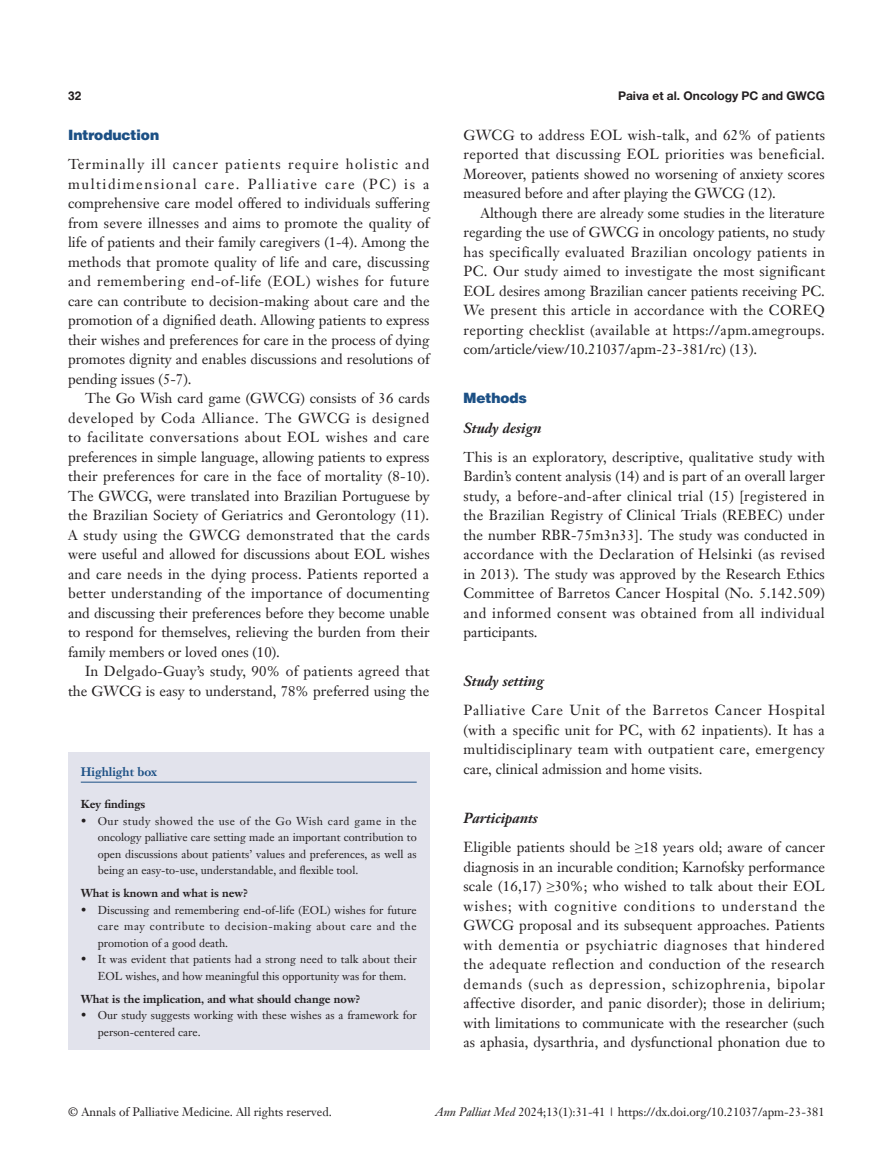
<style>
.page{position:relative;width:893px;height:1170px;background:#fff}
.page>*{position:absolute;margin:0;border:0;box-sizing:border-box;transform-origin:0 0}
.t1{font:14.25px/19.5px "Janson Text LT";color:#231f20;text-align:justify}
._2ji-6_5{font:italic 700 14.25px "Janson Text LT";color:#231f20}
._1ji-6_5{font:900 14.25px "Helvetica";color:#1c5085}
.t2{font:12px "Janson Text LT";color:#231f20}
.t3{font:700 12px "Helvetica Neue LT Pro";color:#231f20}
.Cite{font:700 12px "Janson Text LT";color:#1c5085}
.t4{font:700 12px "Helvetica";color:#231f20}
.box-zhengwen{font:11.25px/16.5px "Janson Text LT";color:#231f20;text-align:justify}
.box-biaoti-1_5mm{font:700 11.25px "Janson Text LT";color:#231f20}
.box-biaoti{font:700 11.25px "Janson Text LT";color:#231f20}
.s1{font-family:"Times New Roman"}
.s2{font-style:italic}
</style>
<div class="page">
<div style="left:68px;top:752px;width:361px;height:297px;background:#e2e3ec"></div>
<hr style="left:81px;top:781px;width:336px;height:1px;background:#1c5085">
<p class="t4" style="left:68px;top:88px;width:15px">32</p>
<p class="t3" style="left:618px;top:88px;width:208px">Paiva et al. Oncology PC and GWCG</p>
<p class="_1ji-6_5" style="left:68px;top:126px;width:93px">Introduction</p>
<p class="t1" style="left:68px;top:154px;width:363px">Terminally ill cancer patients require holistic and multidimensional care. Palliative care (PC) is a comprehensive care model offered to individuals suffering from severe illnesses and aims to promote the quality of life of patients and their family caregivers (1-4). Among the methods that promote quality of life and care, discussing and remembering end-of-life (EOL) wishes for future care can contribute to decision-making about care and the promotion of a dignified death. Allowing patients to express their wishes and preferences for care in the process of dying promotes dignity and enables discussions and resolutions of pending issues (5-7).</p>
<p class="t1" style="left:68px;top:388px;width:363px;text-indent:17px">The Go Wish card game (GWCG) consists of 36 cards developed by Coda Alliance. The GWCG is designed to facilitate conversations about EOL wishes and care preferences in simple language, allowing patients to express their preferences for care in the face of mortality (8-10).<br>The GWCG, were translated into Brazilian Portuguese by the Brazilian Society of Geriatrics and Gerontology (11).<br>A study using the GWCG demonstrated that the cards were useful and allowed for discussions about EOL wishes and care needs in the dying process. Patients reported a better understanding of the importance of documenting and discussing their preferences before they become unable to respond for themselves, relieving the burden from their family members or loved ones (10).</p>
<p class="t1" style="left:68px;top:661px;width:363px;text-align:right">In Delgado-Guay’s study, 90% of patients agreed that the GWCG is easy to understand, 78% preferred using the</p>
<p class="Cite" style="left:81px;top:763px;width:78px">Highlight box</p>
<p class="box-biaoti" style="left:81px;top:797px;width:66px">Key findings</p>
<p class="box-zhengwen" style="left:98px;top:812px;width:320px;text-indent:-17px">• Our study showed the use of the Go Wish card game in the oncology palliative care setting made an important contribution to open discussions about patients’ values and preferences, as well as being an easy-to-use, understandable, and flexible tool.</p>
<p class="box-biaoti-1_5mm" style="left:81px;top:885px;width:169px">What is known and what is new?</p>
<p class="box-zhengwen" style="left:98px;top:901px;width:320px;text-indent:-17px">• Discussing and remembering end-of-life (EOL) wishes for future care may contribute to decision-making about care and the promotion of a good death.</p>
<p class="box-zhengwen" style="left:98px;top:950px;width:320px;text-indent:-17px">• It was evident that patients had a strong need to talk about their<br>EOL wishes, and how meaningful this opportunity was for them.</p>
<p class="box-biaoti-1_5mm" style="left:81px;top:991px;width:281px">What is the implication, and what should change now?</p>
<p class="box-zhengwen" style="left:98px;top:1006px;width:320px;text-indent:-17px">• Our study suggests working with these wishes as a framework for person-centered care.</p>
<p class="t1" style="left:463px;top:125px;width:363px">GWCG to address EOL wish-talk, and 62% of patients reported that discussing EOL priorities was beneficial.<br>Moreover, patients showed no worsening of anxiety scores measured before and after playing the GWCG (12).</p>
<p class="t1" style="left:463px;top:203px;width:363px;text-indent:17px">Although there are already some studies in the literature regarding the use of GWCG in oncology patients, no study has specifically evaluated Brazilian oncology patients in PC. Our study aimed to investigate the most significant EOL desires among Brazilian cancer patients receiving PC.<br>We present this article in accordance with the COREQ reporting checklist (available at https://apm.amegroups. com/article/view/10.21037/apm-23-381/rc) (13).</p>
<p class="_1ji-6_5" style="left:463px;top:389px;width:65px">Methods</p>
<p class="_2ji-6_5" style="left:463px;top:418px;width:80px">Study design</p>
<p class="t1" style="left:463px;top:447px;width:363px">This is an exploratory, descriptive, qualitative study with Bardin’s content analysis (14) and is part of an overall larger study, a before-and-after clinical trial (15) [registered in the Brazilian Registry of Clinical Trials (REBEC) under the number RBR-75m3n33]. The study was conducted in accordance with the Declaration of Helsinki (as revised in 2013). The study was approved by the Research Ethics Committee of Barretos Cancer Hospital (No. 5.142.509) and informed consent was obtained from all individual participants.</p>
<p class="_2ji-6_5" style="left:463px;top:672px;width:82px">Study setting</p>
<p class="t1" style="left:463px;top:700px;width:363px">Palliative Care Unit of the Barretos Cancer Hospital (with a specific unit for PC, with 62 inpatients). It has a multidisciplinary team with outpatient care, emergency care, clinical admission and home visits.</p>
<p class="_2ji-6_5" style="left:463px;top:808px;width:76px">Participants</p>
<p class="t1" style="left:463px;top:837px;width:363px">Eligible patients should be <span class="s1">≥</span>18 years old; aware of cancer diagnosis in an incurable condition; Karnofsky performance scale (16,17) <span class="s1">≥</span>30%; who wished to talk about their EOL wishes; with cognitive conditions to understand the GWCG proposal and its subsequent approaches. Patients with dementia or psychiatric diagnoses that hindered the adequate reflection and conduction of the research demands (such as depression, schizophrenia, bipolar affective disorder, and panic disorder); those in delirium; with limitations to communicate with the researcher (such as aphasia, dysarthria, and dysfunctional phonation due to</p>
<p class="t2" style="left:68px;top:1104px;width:265px">© Annals of Palliative Medicine. All rights reserved.</p>
<p class="t2" style="left:435px;top:1104px;width:391px"><span class="s2">Ann Palliat Med</span> 2024;13(1):31-41 | https://dx.doi.org/10.21037/apm-23-381</p>
</div>
